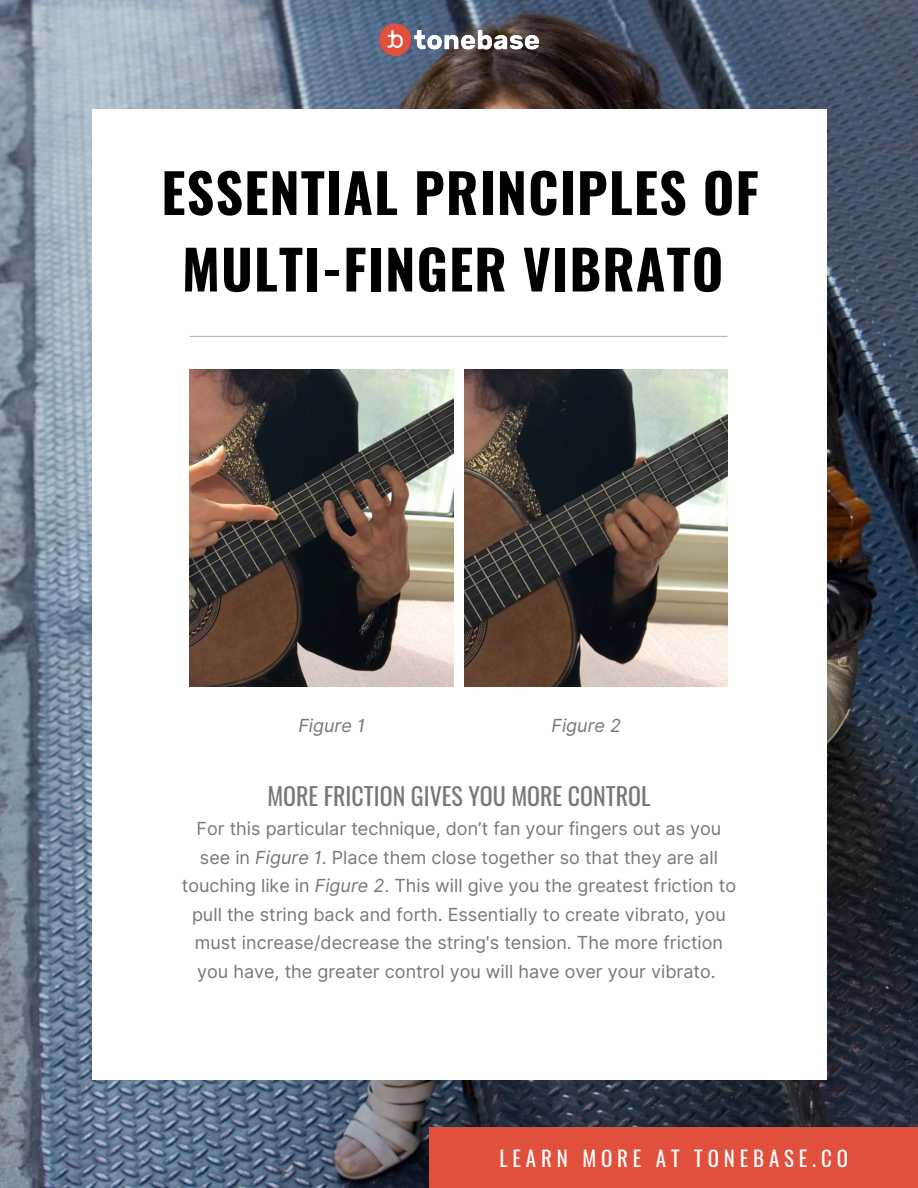
<style>
.page{position:relative;width:918px;height:1188px;background:#fff}
.page>*{position:absolute;margin:0;border:0;box-sizing:border-box;transform-origin:0 0}
.t1{font:700 54px/76.5px "Oswald";letter-spacing:.02em;color:#000;text-align:center}
.t2{font:24px "Oswald";color:#777}
.t3{font:21px "Oswald";letter-spacing:.23em;color:#fff}
.t4{font:18px/28.5px "Inter";color:#777;text-align:center}
.t5{font:italic 18px "Inter";color:#777}
.s1{font-style:italic}
</style>
<div class="page">
<img style="left:0;top:0;width:918px;height:1188px">
<div style="left:429px;top:1127px;width:489px;height:61px;background:#e14f3d"></div>
<div style="left:92px;top:109px;width:734px;height:971px;background:#fff"></div>
<svg style="left:190px;top:336px;width:537px;height:1px"></svg>
<img style="left:190px;top:369px;width:263px;height:318px">
<img style="left:464px;top:369px;width:264px;height:318px">
<img style="left:379px;top:24px;width:160px;height:31px">
<h1 class="t1" style="left:161px;top:152px;width:599px">ESSENTIAL PRINCIPLES OF<br>MULTI-FINGER VIBRATO</h1>
<p class="t5" style="left:298px;top:715px;width:68px">Figure 1</p>
<p class="t5" style="left:552px;top:715px;width:71px">Figure 2</p>
<h2 class="t2" style="left:267px;top:777px;width:385px">MORE FRICTION GIVES YOU MORE CONTROL</h2>
<p class="t4" style="left:182px;top:814px;width:556px">For this particular technique, don’t fan your fingers out as you see in <span class="s1">Figure 1</span>. Place them close together so that they are all touching like in <span class="s1">Figure 2</span>. This will give you the greatest friction to pull the string back and forth. Essentially to create vibrato, you must increase/decrease the string's tension. The more friction you have, the greater control you will have over your vibrato.</p>
<p class="t3" style="left:499px;top:1142px;width:350px">LEARN MORE AT TONEBASE.CO</p>
</div>
